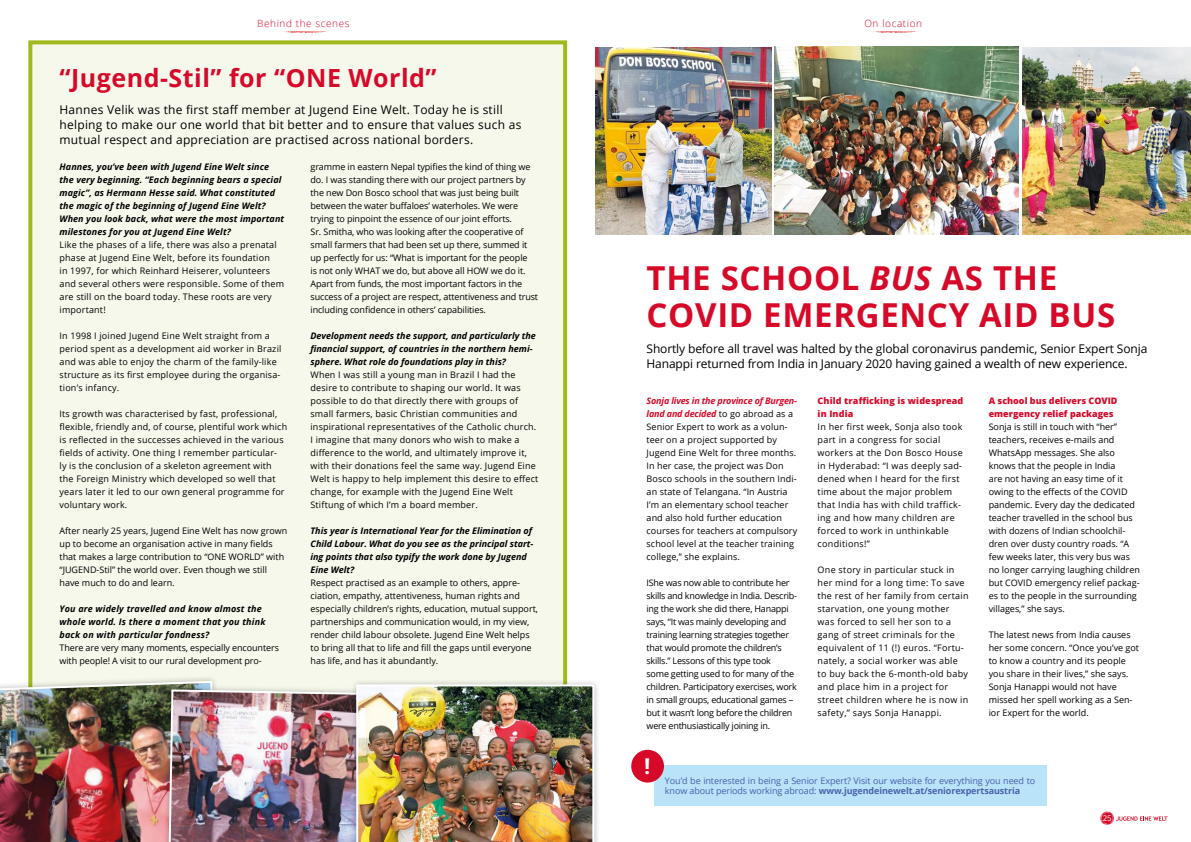
<style>
.page{position:relative;width:1191px;height:842px;background:#fff}
.page>*{position:absolute;margin:0;border:0;box-sizing:border-box;transform-origin:0 0}
.Überschrift_3__klein{font:700 33px/37px "Open Sans";letter-spacing:.02em;color:#d70929}
.Überschrift_3__klein-2{font:700 25px "Open Sans";letter-spacing:.02em;color:#d70929}
.Info-Icon_Abstand{font:700 20px "Arvo";color:#fff}
.Subtitel__Absatz{font:12px/15px "Open Sans";letter-spacing:.02em;color:#000}
.Subtitel__Absatz-2{font:12px/15px "Open Sans";letter-spacing:-.01em;color:#000}
.t1{font:300 10px "Open Sans";letter-spacing:.06em;color:#d70929}
.Fliesstext{font:9px/13px "Open Sans";color:#000}
.Fliesstext-2{font:9px/13px "Open Sans";letter-spacing:.02em;color:#000}
.Fliesstext-3{font:italic 700 9px/13px "Open Sans";letter-spacing:.01em;color:#000}
.Fliesstext-4{font:9px/13px "Open Sans";letter-spacing:.03em;color:#000}
.Fliesstext-5{font:9px/13px "Open Sans";letter-spacing:-.025em;color:#000}
.Fliesstext-6{font:9px/10.8px "Open Sans";letter-spacing:-.01em;color:#4762ab}
.Überschrift_Fliesste{font:800 9px/13px "Open Sans";color:#d70929}
.t2{font:7.8px "Open Sans";color:#fff}
.s1{font-style:italic}
.s2{font-weight:700;font-style:italic;color:#d70929}
.s3{font-weight:700}
</style>
<div class="page">
<div style="left:28px;top:40px;width:539px;height:752px;background:#f7f8ec;border:4px solid #a2b91c"></div>
<svg style="left:282px;top:31px;width:45px;height:2px"></svg>
<svg style="left:871px;top:31px;width:46px;height:2px"></svg>
<div style="left:0;top:675px;width:225px;height:167px;background:#000;opacity:.25"></div>
<div style="left:350px;top:678px;width:250px;height:164px;background:#000;opacity:.25"></div>
<img style="left:0;top:680px;width:594px;height:162px">
<div style="left:653px;top:765px;width:393px;height:41px;background:#b8e3f9"></div>
<div style="left:631px;top:750px;width:33px;height:32px;background:#d70929;border-radius:50%"></div>
<img style="left:595px;top:47px;width:176px;height:188px">
<img style="left:1022px;top:47px;width:169px;height:188px">
<img style="left:775px;top:46px;width:243px;height:189px">
<svg style="left:1100px;top:811px;width:67px;height:14px"></svg>
<p class="t1" style="left:257px;top:16px;width:94px">Behind the scenes</p>
<p class="t1" style="left:864px;top:16px;width:59px">On location</p>
<p class="Überschrift_3__klein-2" style="left:60px;top:60px;width:378px">“Jugend-Stil” for “ONE World”</p>
<p class="Subtitel__Absatz" style="left:60px;top:101px;width:463px">Hannes Velik was the first staff member at Jugend Eine Welt. Today he is still helping to make our one world that bit better and to ensure that values such as mutual respect and appreciation are practised across national borders.</p>
<p class="Fliesstext-3" style="left:60px;top:160px;width:226px">Hannes, you’ve been with Jugend Eine Welt since the very beginning. “Each beginning bears a special magic”, as Hermann Hesse said. What constituted the magic of the beginning of Jugend Eine Welt?<br>When you look back, what were the most important milestones for you at Jugend Eine Welt?</p>
<p class="Fliesstext-2" style="left:60px;top:238px;width:226px">Like the phases of a life, there was also a prenatal phase at Jugend Eine Welt, before its foundation<br>in 1997, for which Reinhard Heiserer, volunteers and several others were responsible. Some of them are still on the board today. These roots are very important!</p>
<p class="Fliesstext-2" style="left:60px;top:329px;width:223px">In 1998 I joined Jugend Eine Welt straight from a period spent as a development aid worker in Brazil and was able to enjoy the charm of the family-like structure as its first employee during the organisa&shy;tion’s infancy.</p>
<p class="Fliesstext-2" style="left:60px;top:407px;width:229px">Its growth was characterised by fast, professional, flexible, friendly and, of course, plentiful work which is reflected in the successes achieved in the various fields of activity. One thing I remember particular-<br>ly is the conclusion of a skeleton agreement with the Foreign Ministry which developed so well that years later it led to our own general programme for voluntary work.</p>
<p class="Fliesstext" style="left:60px;top:524px;width:229px">After nearly 25 years, Jugend Eine Welt has now grown up to become an organisation active in many fields that makes a large contribution to “ONE WORLD” with “JUGEND-Stil” the world over. Even though we still have much to do and learn.</p>
<p class="Fliesstext-3" style="left:60px;top:602px;width:207px">You are widely travelled and know almost the whole world. Is there a moment that you think back on with particular fondness?</p>
<p class="Fliesstext" style="left:60px;top:641px;width:221px">There are very many moments, especially encounters with people! A visit to our rural development pro-</p>
<p class="Fliesstext" style="left:310px;top:160px;width:229px">gramme in eastern Nepal typifies the kind of thing we do. I was standing there with our project partners by the new Don Bosco school that was just being built between the water buffaloes’ waterholes. We were trying to pinpoint the essence of our joint efforts.<br>Sr. Smitha, who was looking after the cooperative of small farmers that had been set up there, summed it up perfectly for us: “What is important for the people<br>is not only WHAT we do, but above all HOW we do it.<br>Apart from funds, the most important factors in the success of a project are respect, attentiveness and trust including confidence in others’ capabilities.</p>
<p class="Fliesstext-3" style="left:310px;top:329px;width:227px">Development needs the support, and particularly the financial support, of countries in the northern hemi&shy;sphere. What role do foundations play in this?</p>
<p class="Fliesstext-2" style="left:310px;top:368px;width:229px">When I was still a young man in Brazil I had the desire to contribute to shaping our world. It was possible to do that directly there with groups of small farmers, basic Christian communities and inspirational representatives of the Catholic church.<br>I imagine that many donors who wish to make a difference to the world, and ultimately improve it, with their donations feel the same way. Jugend Eine Welt is happy to help implement this desire to effect change, for example with the Jugend Eine Welt Stiftung of which I’m a board member.</p>
<p class="Fliesstext-3" style="left:310px;top:523px;width:224px">This year is International Year for the Elimination of Child Labour. What do you see as the principal start&shy;ing points that also typify the work done by Jugend Eine Welt?</p>
<p class="Fliesstext" style="left:310px;top:575px;width:229px">Respect practised as an example to others, appre&shy;ciation, empathy, attentiveness, human rights and especially children’s rights, education, mutual support, partnerships and communication would, in my view, render child labour obsolete. Jugend Eine Welt helps to bring all that to life and fill the gaps until everyone has life, and has it abundantly.</p>
<p class="Überschrift_3__klein" style="left:646px;top:259px;width:470px">THE SCHOOL <span class="s1">BUS</span> AS THE<br>COVID EMERGENCY AID BUS</p>
<p class="Subtitel__Absatz-2" style="left:646px;top:341px;width:502px">Shortly before all travel was halted by the global coronavirus pandemic, Senior Expert Sonja<br>Hanappi returned from India in January 2020 having gained a wealth of new experience.</p>
<p class="Fliesstext" style="left:646px;top:394px;width:152px"><span class="s2">Sonja lives in the province of Burgen&shy;land and decided</span> to go abroad as a<br>Senior Expert to work as a volun&shy;teer on a project supported by<br>Jugend Eine Welt for three months.<br>In her case, the project was Don<br>Bosco schools in the southern Indi&shy;an state of Telangana. “In Austria<br>I’m an elementary school teacher and also hold further education courses for teachers at compulsory school level at the teacher training college,” she explains.</p>
<p class="Fliesstext-5" style="left:646px;top:576px;width:152px">IShe was now able to contribute her skills and knowledge in India. Describ&shy;ing the work she did there, Hanappi says, “It was mainly developing and training learning strategies together that would promote the children’s skills.” Lessons of this type took<br>some getting used to for many of the children. Participatory exercises, work in small groups, educational games – but it wasn’t long before the children were enthusiastically joining in.</p>
<p class="Info-Icon_Abstand" style="left:644px;top:754px;width:8px">!</p>
<p class="Überschrift_Fliesste" style="left:817px;top:393px;width:147px">Child trafficking is widespread in India</p>
<p class="Fliesstext-4" style="left:817px;top:420px;width:147px">In her first week, Sonja also took part in a congress for social workers at the Don Bosco House in Hyderabad: “I was deeply sad&shy;dened when I heard for the first time about the major problem that India has with child traffick&shy;ing and how many children are forced to work in unthinkable conditions!”</p>
<p class="Fliesstext-4" style="left:817px;top:563px;width:152px">One story in particular stuck in her mind for a long time: To save the rest of her family from certain starvation, one young mother<br>was forced to sell her son to a gang of street criminals for the equivalent of 11 (!) euros. “Fortu&shy;nately, a social worker was able to buy back the 6-month-old baby and place him in a project for street children where he is now in safety,” says Sonja Hanappi.</p>
<p class="Überschrift_Fliesste" style="left:988px;top:393px;width:130px">A school bus delivers COVID emergency relief packages</p>
<p class="Fliesstext" style="left:988px;top:420px;width:153px">Sonja is still in touch with “her” teachers, receives e-mails and<br>WhatsApp messages. She also knows that the people in India<br>are not having an easy time of it owing to the effects of the COVID pandemic. Every day the dedicated teacher travelled in the school bus with dozens of Indian schoolchil&shy;dren over dusty country roads. “A few weeks later, this very bus was no longer carrying laughing children but COVID emergency relief packag&shy;es to the people in the surrounding villages,” she says.</p>
<p class="Fliesstext" style="left:988px;top:627px;width:152px">The latest news from India causes her some concern. “Once you’ve got to know a country and its people you share in their lives,” she says.<br>Sonja Hanappi would not have missed her spell working as a Sen&shy;ior Expert for the world.</p>
<p class="Fliesstext-6" style="left:665px;top:775px;width:372px">You’d be interested in being a Senior Expert? Visit our website for everything you need to know about periods working abroad: <span class="s3">www.jugendeinewelt.at/seniorexpertsaustria</span></p>
<p class="t2" style="left:1102px;top:812px;width:10px">25</p>
</div>
